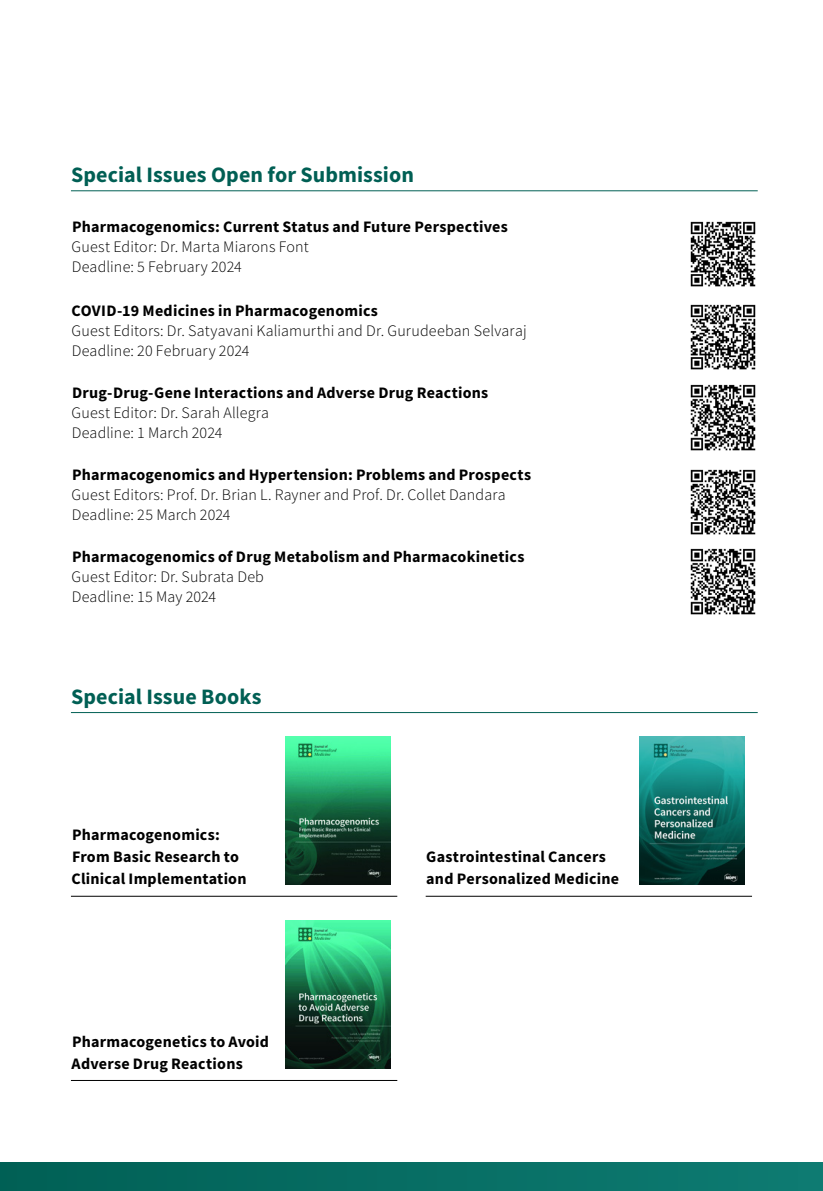
<style>
.page{position:relative;width:823px;height:1191px;background:#fff}
.page>*{position:absolute;margin:0;border:0;box-sizing:border-box;transform-origin:0 0}
.t1{font:700 22px "Source Sans Pro";letter-spacing:.005em;color:#005f54}
.t2{font:700 16px/22px "Source Sans Pro";letter-spacing:.015em;color:#000}
.t3{font:300 16px/20px "Source Sans Pro";letter-spacing:.01em;color:#000}
</style>
<div class="page">
<div style="left:0;top:1162px;width:822px;height:29px;background:linear-gradient(to right,#006055,#0e7b72)"></div>
<hr style="left:71px;top:712px;width:686px;height:1px;background:#005f54">
<hr style="left:71px;top:895px;width:326px;height:1px;background:#000">
<img style="left:285px;top:736px;width:105px;height:148px">
<hr style="left:71px;top:1080px;width:326px;height:1px;background:#000">
<img style="left:285px;top:920px;width:105px;height:148px">
<hr style="left:425px;top:895px;width:326px;height:1px;background:#000">
<img style="left:639px;top:736px;width:105px;height:148px">
<hr style="left:71px;top:190px;width:686px;height:1px;background:#005f54">
<img style="left:690px;top:221px;width:66px;height:66px">
<img style="left:690px;top:304px;width:66px;height:66px">
<img style="left:690px;top:384px;width:66px;height:67px">
<img style="left:690px;top:469px;width:66px;height:66px">
<img style="left:690px;top:548px;width:66px;height:67px">
<h1 class="t1" style="left:71px;top:160px;width:344px">Special Issues Open for Submission</h1>
<p class="t2" style="left:72px;top:216px;width:437px">Pharmacogenomics: Current Status and Future Perspectives</p>
<p class="t3" style="left:72px;top:237px;width:238px">Guest Editor: Dr. Marta Miarons Font<br>Deadline: 5 February 2024</p>
<p class="t2" style="left:71px;top:300px;width:308px">COVID-19 Medicines in Pharmacogenomics</p>
<p class="t3" style="left:72px;top:321px;width:456px">Guest Editors: Dr. Satyavani Kaliamurthi and Dr. Gurudeeban Selvaraj<br>Deadline: 20 February 2024</p>
<p class="t2" style="left:72px;top:382px;width:417px">Drug-Drug-Gene Interactions and Adverse Drug Reactions</p>
<p class="t3" style="left:72px;top:403px;width:199px">Guest Editor: Dr. Sarah Allegra<br>Deadline: 1 March 2024</p>
<p class="t2" style="left:72px;top:464px;width:460px">Pharmacogenomics and Hypertension: Problems and Prospects</p>
<p class="t3" style="left:72px;top:485px;width:435px">Guest Editors: Prof. Dr. Brian L. Rayner and Prof. Dr. Collet Dandara<br>Deadline: 25 March 2024</p>
<p class="t2" style="left:72px;top:546px;width:453px">Pharmacogenomics of Drug Metabolism and Pharmacokinetics</p>
<p class="t3" style="left:72px;top:567px;width:194px">Guest Editor: Dr. Subrata Deb<br>Deadline: 15 May 2024</p>
<h1 class="t1" style="left:71px;top:681px;width:192px">Special Issue Books</h1>
<p class="t2" style="left:71px;top:824px;width:176px">Pharmacogenomics:<br>From Basic Research to<br>Clinical Implementation</p>
<p class="t2" style="left:71px;top:1030px;width:199px">Pharmacogenetics to Avoid<br>Adverse Drug Reactions</p>
<p class="t2" style="left:426px;top:846px;width:194px">Gastrointestinal Cancers and Personalized Medicine</p>
</div>
